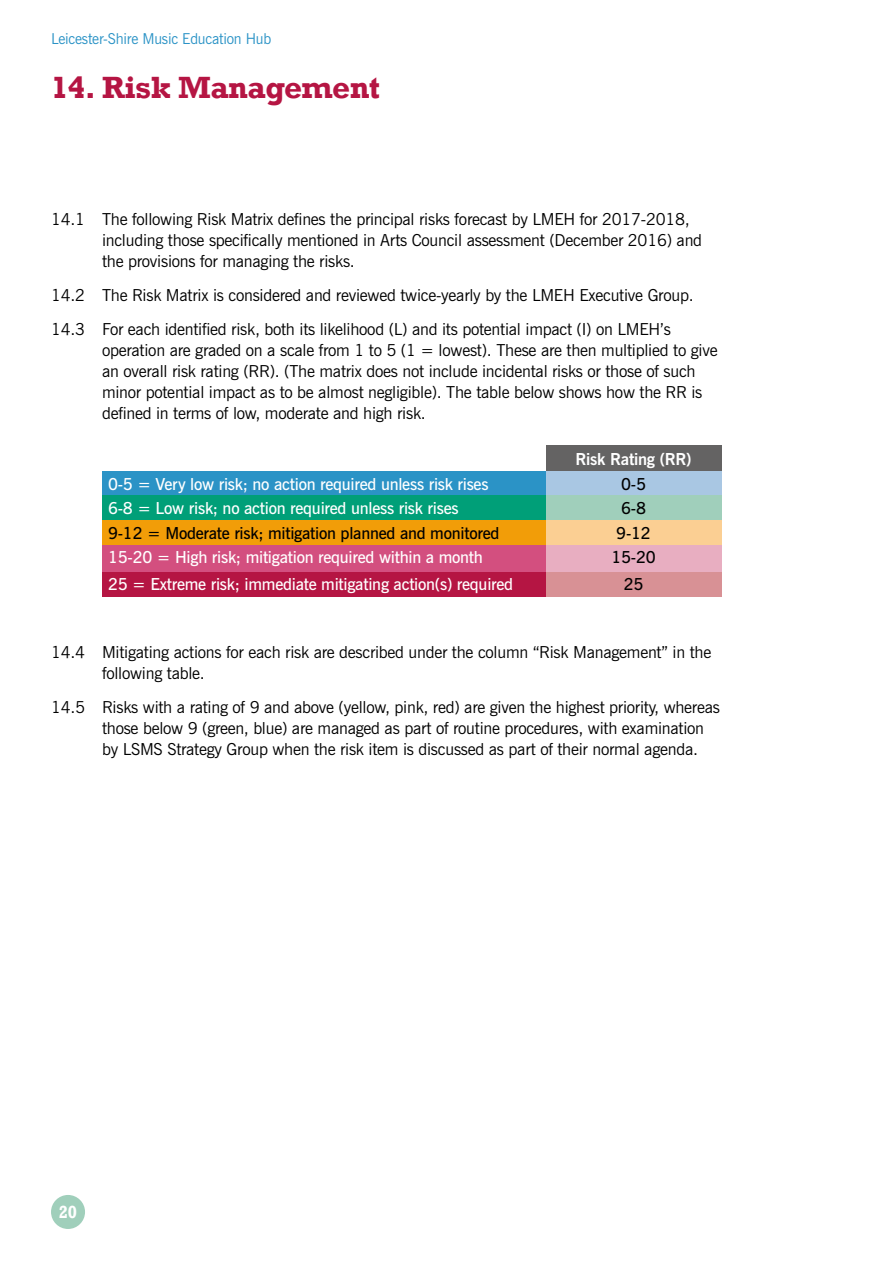
<style>
.page{position:relative;width:893px;height:1263px;background:#fff}
.page>*{position:absolute;margin:0;border:0;box-sizing:border-box;transform-origin:0 0}
.t1{font:700 31.5px "Rockwell";letter-spacing:-.015em;color:#b51543}
.t2{font:700 18px "Rockwell";color:#fff;scale:.93 1}
.t3{font:16.5px/21px "News Gothic BT";letter-spacing:-.015em;color:#000}
.t4{font:600 16.5px "News Gothic BT";letter-spacing:-.015em;color:#fff}
.t5{font:600 16.5px "News Gothic BT";letter-spacing:-.015em;color:#000}
.t6{font:700 16.5px "News Gothic BT";letter-spacing:-.015em;color:#fff}
.t7{font:15px "News Gothic BT";letter-spacing:-.015em;color:#2b93c6}
</style>
<div class="page">
<div style="left:546px;top:446px;width:175px;height:25px;background:#646363"></div>
<div style="left:102px;top:471px;width:444px;height:25px;background:#2b93c6"></div>
<div style="left:546px;top:471px;width:175px;height:25px;background:#a9c7e3"></div>
<div style="left:102px;top:496px;width:444px;height:24px;background:#009f78"></div>
<div style="left:546px;top:496px;width:175px;height:24px;background:#a0cfbb"></div>
<div style="left:102px;top:520px;width:444px;height:25px;background:#f29d08"></div>
<div style="left:546px;top:520px;width:175px;height:25px;background:#fbcf93"></div>
<div style="left:102px;top:545px;width:444px;height:27px;background:#d34f7f"></div>
<div style="left:546px;top:545px;width:175px;height:27px;background:#e8aec1"></div>
<div style="left:102px;top:572px;width:444px;height:24px;background:#b51543"></div>
<div style="left:546px;top:572px;width:175px;height:24px;background:#d89195"></div>
<div style="left:51px;top:1195px;width:34px;height:34px;background:#a0cfbb;border-radius:50%"></div>
<p class="t7" style="left:51px;top:30px;width:222px">Leicester-Shire Music Education Hub</p>
<h1 class="t1" style="left:51px;top:69px;width:330px">14. Risk Management</h1>
<p class="t3" style="left:102px;top:209px;width:602px;text-indent:-51px">14.1 The following Risk Matrix defines the principal risks forecast by LMEH for 2017-2018, including those specifically mentioned in Arts Council assessment (December 2016) and the provisions for managing the risks.</p>
<p class="t3" style="left:51px;top:278px;width:644px;line-height:33.8px">14.2 The Risk Matrix is considered and reviewed twice-yearly by the LMEH Executive Group.<br>14.3 For each identified risk, both its likelihood (L) and its potential impact (I) on LMEH’s</p>
<p class="t3" style="left:102px;top:339px;width:617px">operation are graded on a scale from 1 to 5 (1 = lowest). These are then multiplied to give an overall risk rating (RR). (The matrix does not include incidental risks or those of such minor potential impact as to be almost negligible). The table below shows how the RR is defined in terms of low, moderate and high risk.</p>
<p class="t6" style="left:576px;top:449px;width:118px">Risk Rating (RR)</p>
<p class="t4" style="left:108px;top:474px;width:382px">0-5 = Very low risk; no action required unless risk rises</p>
<p class="t5" style="left:621px;top:474px;width:26px">0-5</p>
<p class="t4" style="left:108px;top:498px;width:352px">6-8 = Low risk; no action required unless risk rises</p>
<p class="t5" style="left:621px;top:498px;width:26px">6-8</p>
<p class="t5" style="left:108px;top:523px;width:393px">9-12 = Moderate risk; mitigation planned and monitored</p>
<p class="t5" style="left:616px;top:523px;width:36px">9-12</p>
<p class="t4" style="left:108px;top:547px;width:376px">15-20 = High risk; mitigation required within a month</p>
<p class="t5" style="left:611px;top:547px;width:46px">15-20</p>
<p class="t4" style="left:108px;top:574px;width:407px">25 = Extreme risk; immediate mitigating action(s) required</p>
<p class="t5" style="left:624px;top:574px;width:21px">25</p>
<p class="t3" style="left:102px;top:641px;width:611px;text-indent:-51px">14.4 Mitigating actions for each risk are described under the column “Risk Management” in the following table.</p>
<p class="t3" style="left:102px;top:696px;width:619px;text-indent:-51px">14.5 Risks with a rating of 9 and above (yellow, pink, red) are given the highest priority, whereas those below 9 (green, blue) are managed as part of routine procedures, with examination by LSMS Strategy Group when the risk item is discussed as part of their normal agenda.</p>
<p class="t2" style="left:59px;top:1201px;width:21px">20</p>
</div>
